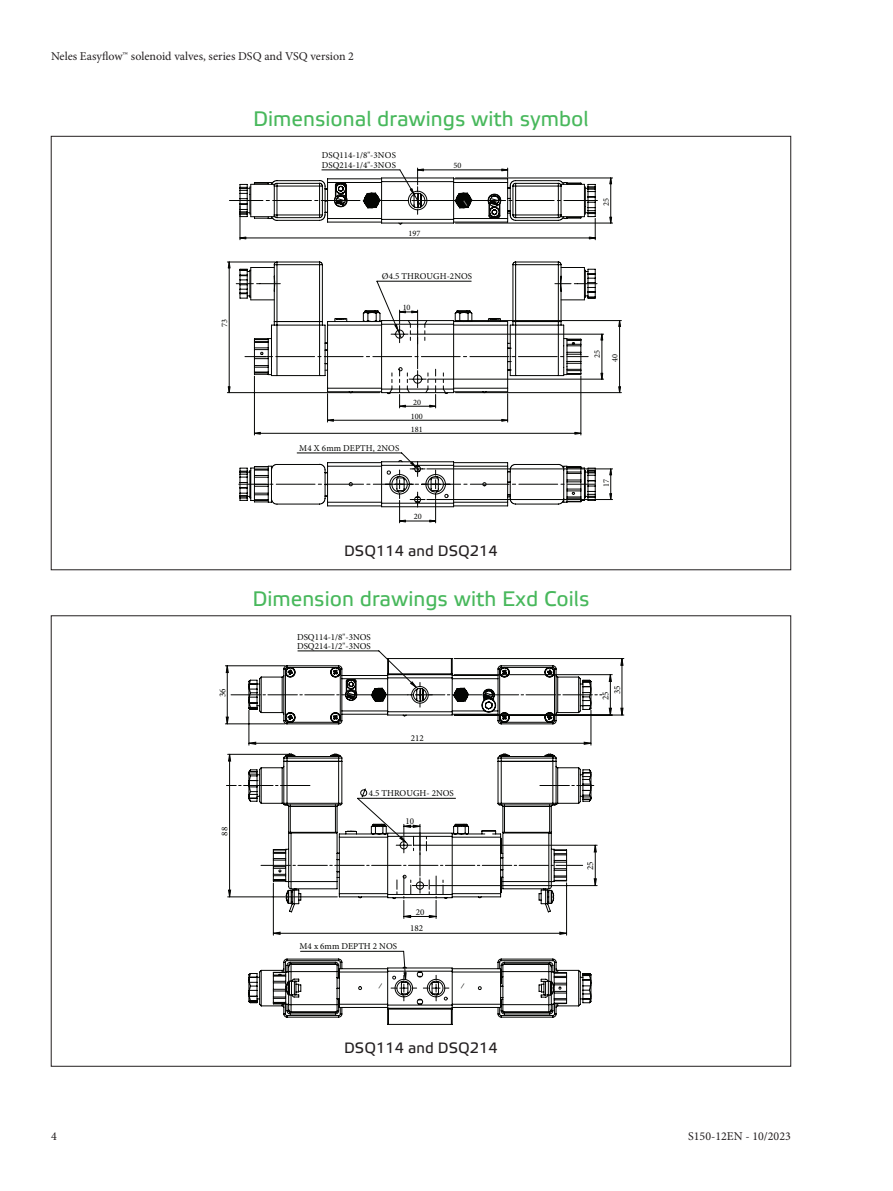
<style>
.page{position:relative;width:893px;height:1191px;background:#fff}
.page>*{position:absolute;margin:0;border:0;box-sizing:border-box;transform-origin:0 0}
.t1{font:21px "Etelka Text Pro";color:#48b85c}
.t2{font:15px "Etelka Text Pro";color:#231f20}
.t3{font:12px "Minion Pro";color:#231f20}
.t4{font:9px/8.7px "Minion Pro";color:#040503}
.t5{font:8.25px "Minion Pro";color:#040503}
</style>
<div class="page">
<hr style="left:227px;top:392px;width:153px;height:1px;background:#040503">
<hr style="left:254px;top:433px;width:327px;height:1px;background:#040503">
<hr style="left:581px;top:376px;width:1px;height:59px;background:#040503">
<hr style="left:254px;top:376px;width:1px;height:59px;background:#040503">
<hr style="left:428px;top:379px;width:176px;height:1px;background:#040503">
<hr style="left:410px;top:334px;width:194px;height:1px;background:#040503">
<hr style="left:619px;top:320px;width:1px;height:72px;background:#040503">
<hr style="left:455px;top:320px;width:166px;height:1px;background:#040503">
<hr style="left:455px;top:392px;width:166px;height:1px;background:#040503">
<svg style="left:574px;top:432px;width:7px;height:3px"></svg>
<svg style="left:254px;top:432px;width:7px;height:3px"></svg>
<svg style="left:618px;top:320px;width:3px;height:7px"></svg>
<svg style="left:618px;top:386px;width:3px;height:7px"></svg>
<svg style="left:229px;top:200px;width:369px;height:222px"></svg>
<hr style="left:455px;top:178px;width:158px;height:1px;background:#040503">
<hr style="left:455px;top:223px;width:158px;height:1px;background:#040503">
<hr style="left:610px;top:178px;width:1px;height:45px;background:#040503">
<svg style="left:609px;top:177px;width:3px;height:7px"></svg>
<svg style="left:239px;top:168px;width:357px;height:72px"></svg>
<hr style="left:427px;top:468px;width:186px;height:1px;background:#040503">
<hr style="left:427px;top:499px;width:186px;height:1px;background:#040503">
<hr style="left:610px;top:469px;width:1px;height:30px;background:#040503">
<svg style="left:609px;top:468px;width:3px;height:7px"></svg>
<svg style="left:239px;top:452px;width:357px;height:71px"></svg>
<hr style="left:454px;top:658px;width:170px;height:1px;background:#040503">
<hr style="left:454px;top:715px;width:170px;height:1px;background:#040503">
<hr style="left:225px;top:665px;width:60px;height:1px;background:#040503">
<hr style="left:225px;top:723px;width:60px;height:1px;background:#040503">
<svg style="left:226px;top:658px;width:397px;height:58px"></svg>
<svg style="left:226px;top:682px;width:376px;height:216px"></svg>
<svg style="left:248px;top:658px;width:344px;height:367px"></svg>
<h3 class="t3" style="left:51px;top:48px;width:305px">Neles Easyflow™ solenoid valves, series DSQ and VSQ version 2</h3>
<h1 class="t1" style="left:253px;top:107px;width:337px">Dimensional drawings with symbol</h1>
<p class="t5" style="left:219px;top:327px;width:9px;rotate:-90deg">73</p>
<p class="t4" style="left:218px;top:697px;width:10px;rotate:-90deg">36</p>
<p class="t4" style="left:220px;top:835px;width:10px;rotate:-90deg">88</p>
<p class="t4" style="left:322px;top:151px;width:76px">DSQ114-1/8"-3NOS</p>
<p class="t4" style="left:322px;top:161px;width:76px">DSQ214-1/4"-3NOS</p>
<p class="t5" style="left:408px;top:228px;width:13px">197</p>
<p class="t5" style="left:453px;top:160px;width:9px">50</p>
<p class="t4" style="left:382px;top:272px;width:92px">Ø4.5 THROUGH-2NOS</p>
<p class="t5" style="left:403px;top:302px;width:9px">10</p>
<p class="t5" style="left:413px;top:396px;width:9px">20</p>
<p class="t5" style="left:411px;top:410px;width:13px">100</p>
<p class="t4" style="left:299px;top:444px;width:102px">M4 X 6mm DEPTH, 2NOS</p>
<p class="t5" style="left:411px;top:423px;width:13px">181</p>
<p class="t5" style="left:414px;top:511px;width:9px">20</p>
<h2 class="t2" style="left:344px;top:543px;width:155px">DSQ114 and DSQ214</h2>
<p class="t5" style="left:600px;top:206px;width:9px;rotate:-90deg">25</p>
<p class="t5" style="left:592px;top:358px;width:9px;rotate:-90deg">25</p>
<p class="t5" style="left:609px;top:361px;width:9px;rotate:-90deg">40</p>
<p class="t5" style="left:600px;top:487px;width:9px;rotate:-90deg">17</p>
<h1 class="t1" style="left:252px;top:588px;width:339px">Dimension drawings with Exd Coils</h1>
<p class="t4" style="left:297px;top:633px;width:75px">DSQ114-1/8"-3NOS<br>DSQ214-1/2"-3NOS</p>
<p class="t4" style="left:411px;top:734px;width:15px">212</p>
<p class="t4" style="left:369px;top:789px;width:87px">4.5 THROUGH- 2NOS</p>
<p class="t4" style="left:405px;top:817px;width:10px">10</p>
<p class="t4" style="left:416px;top:907px;width:10px">20</p>
<p class="t4" style="left:300px;top:942px;width:99px">M4 x 6mm DEPTH 2 NOS</p>
<p class="t4" style="left:410px;top:924px;width:15px">182</p>
<p class="t4" style="left:613px;top:694px;width:10px;rotate:-90deg">35</p>
<p class="t4" style="left:601px;top:700px;width:10px;rotate:-90deg">25</p>
<p class="t4" style="left:586px;top:870px;width:10px;rotate:-90deg">25</p>
<h2 class="t2" style="left:344px;top:1039px;width:155px">DSQ114 and DSQ214</h2>
<h3 class="t3" style="left:51px;top:1128px;width:7px">4</h3>
<h3 class="t3" style="left:688px;top:1128px;width:104px">S150-12EN - 10/2023</h3>
</div>
